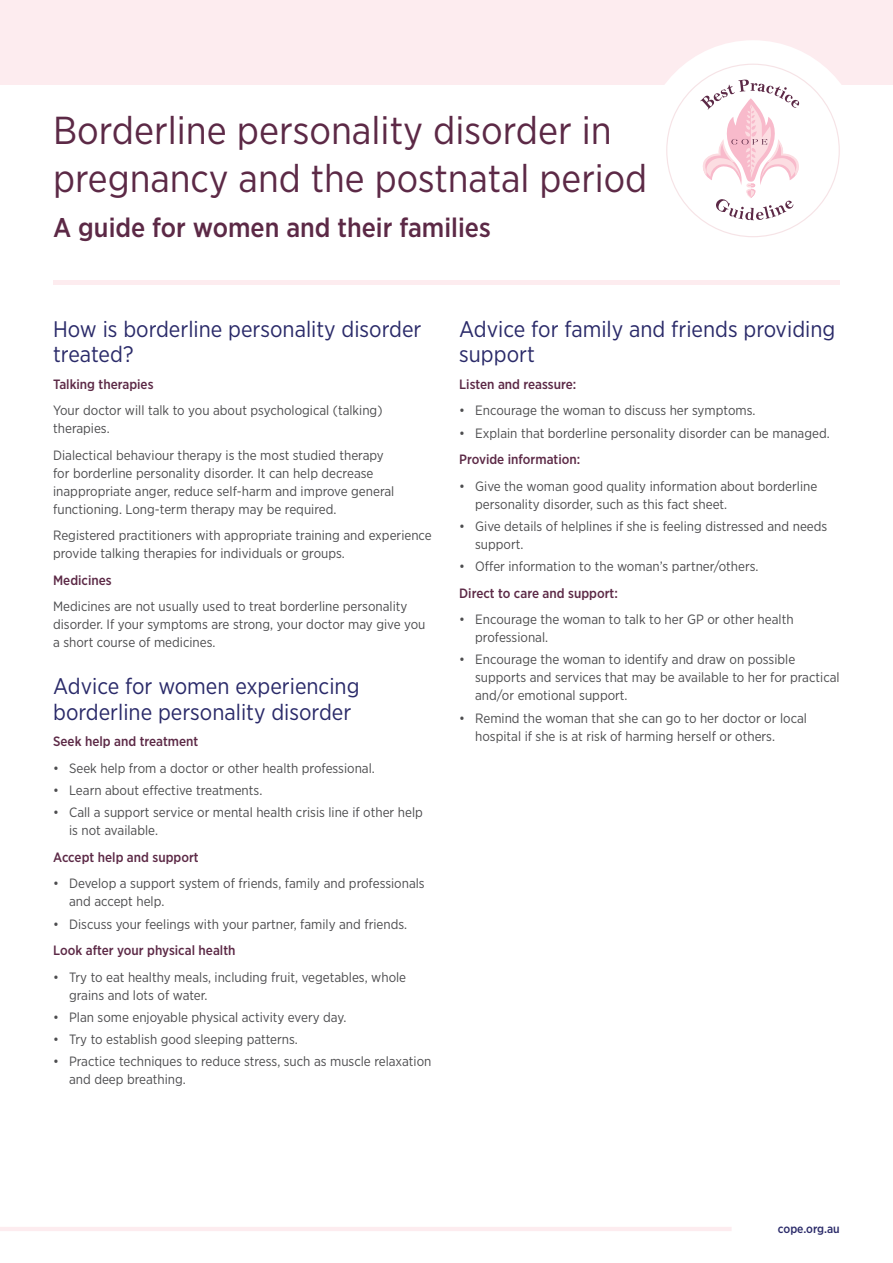
<style>
.page{position:relative;width:893px;height:1263px;background:#fff}
.page>*{position:absolute;margin:0;border:0;box-sizing:border-box;transform-origin:0 0}
.t1{font:39px/48px "Gotham Narrow";color:#5c2946}
.t2{font:500 27px "Gotham Narrow";color:#5c2946}
.t3{font:22.5px/25.5px "Gotham Narrow";color:#2a2a69}
.t4{font:13.5px/18px "Gotham Narrow";color:#4d4d4f}
.t5{font:500 13.5px "Gotham Narrow";color:#5c2946}
.t6{font:500 12px "Gotham Narrow";color:#2a2a69}
</style>
<div class="page">
<hr style="left:0;top:1227px;width:732px;height:4px;background:#fdecef">
<div style="left:0;top:0;width:893px;height:85px;background:#fdecef"></div>
<div style="left:643px;top:40px;width:220px;height:221px;background:#fff;border-radius:50%"></div>
<svg style="left:666px;top:64px;width:174px;height:173px"></svg>
<hr style="left:53px;top:281px;width:787px;height:4px;background:#fdecef">
<h1 class="t1" style="left:53px;top:105px;width:596px">Borderline personality disorder in pregnancy and the postnatal period</h1>
<h2 class="t2" style="left:53px;top:210px;width:439px">A guide for women and their families</h2>
<h3 class="t3" style="left:53px;top:316px;width:370px">How is borderline personality disorder treated?</h3>
<p class="t5" style="left:53px;top:376px;width:102px">Talking therapies</p>
<p class="t4" style="left:53px;top:401px;width:331px">Your doctor will talk to you about psychological (talking) therapies.</p>
<p class="t4" style="left:53px;top:446px;width:343px">Dialectical behaviour therapy is the most studied therapy for borderline personality disorder. It can help decrease inappropriate anger, reduce self-harm and improve general functioning. Long-term therapy may be required.</p>
<p class="t4" style="left:53px;top:526px;width:380px">Registered practitioners with appropriate training and experience provide talking therapies for individuals or groups.</p>
<p class="t5" style="left:53px;top:572px;width:60px">Medicines</p>
<p class="t4" style="left:53px;top:597px;width:374px">Medicines are not usually used to treat borderline personality disorder. If your symptoms are strong, your doctor may give you a short course of medicines.</p>
<h3 class="t3" style="left:53px;top:673px;width:308px">Advice for women experiencing borderline personality disorder</h3>
<p class="t5" style="left:53px;top:733px;width:147px">Seek help and treatment</p>
<p class="t4" style="left:53px;top:759px;width:323px">• Seek help from a doctor or other health professional.</p>
<p class="t4" style="left:53px;top:781px;width:211px">• Learn about effective treatments.</p>
<p class="t4" style="left:69px;top:803px;width:355px;text-indent:-16px">• Call a support service or mental health crisis line if other help is not available.</p>
<p class="t5" style="left:53px;top:848px;width:147px">Accept help and support</p>
<p class="t4" style="left:69px;top:874px;width:357px;text-indent:-16px">• Develop a support system of friends, family and professionals and accept help.</p>
<p class="t4" style="left:53px;top:914px;width:356px">• Discuss your feelings with your partner, family and friends.</p>
<p class="t5" style="left:53px;top:942px;width:184px">Look after your physical health</p>
<p class="t4" style="left:69px;top:967px;width:339px;text-indent:-16px">• Try to eat healthy meals, including fruit, vegetables, whole grains and lots of water.</p>
<p class="t4" style="left:53px;top:1008px;width:295px">• Plan some enjoyable physical activity every day.</p>
<p class="t4" style="left:53px;top:1030px;width:246px">• Try to establish good sleeping patterns.</p>
<p class="t4" style="left:69px;top:1052px;width:364px;text-indent:-16px">• Practice techniques to reduce stress, such as muscle relaxation and deep breathing.</p>
<h3 class="t3" style="left:459px;top:316px;width:378px">Advice for family and friends providing support</h3>
<p class="t5" style="left:459px;top:376px;width:119px">Listen and reassure:</p>
<p class="t4" style="left:459px;top:401px;width:298px">• Encourage the woman to discuss her symptoms.</p>
<p class="t4" style="left:459px;top:424px;width:372px">• Explain that borderline personality disorder can be managed.</p>
<p class="t5" style="left:459px;top:451px;width:122px">Provide information:</p>
<p class="t4" style="left:475px;top:477px;width:344px;text-indent:-16px">• Give the woman good quality information about borderline personality disorder, such as this fact sheet.</p>
<p class="t4" style="left:475px;top:517px;width:354px;text-indent:-16px">• Give details of helplines if she is feeling distressed and needs support.</p>
<p class="t4" style="left:459px;top:557px;width:301px">• Offer information to the woman’s partner/others.</p>
<p class="t5" style="left:459px;top:584px;width:160px">Direct to care and support:</p>
<p class="t4" style="left:475px;top:610px;width:320px;text-indent:-16px">• Encourage the woman to talk to her GP or other health professional.</p>
<p class="t4" style="left:475px;top:650px;width:366px;text-indent:-16px">• Encourage the woman to identify and draw on possible supports and services that may be available to her for practical and/or emotional support.</p>
<p class="t4" style="left:475px;top:709px;width:333px;text-indent:-16px">• Remind the woman that she can go to her doctor or local hospital if she is at risk of harming herself or others.</p>
<p class="t6" style="left:778px;top:1221px;width:63px">cope.org.au</p>
</div>
